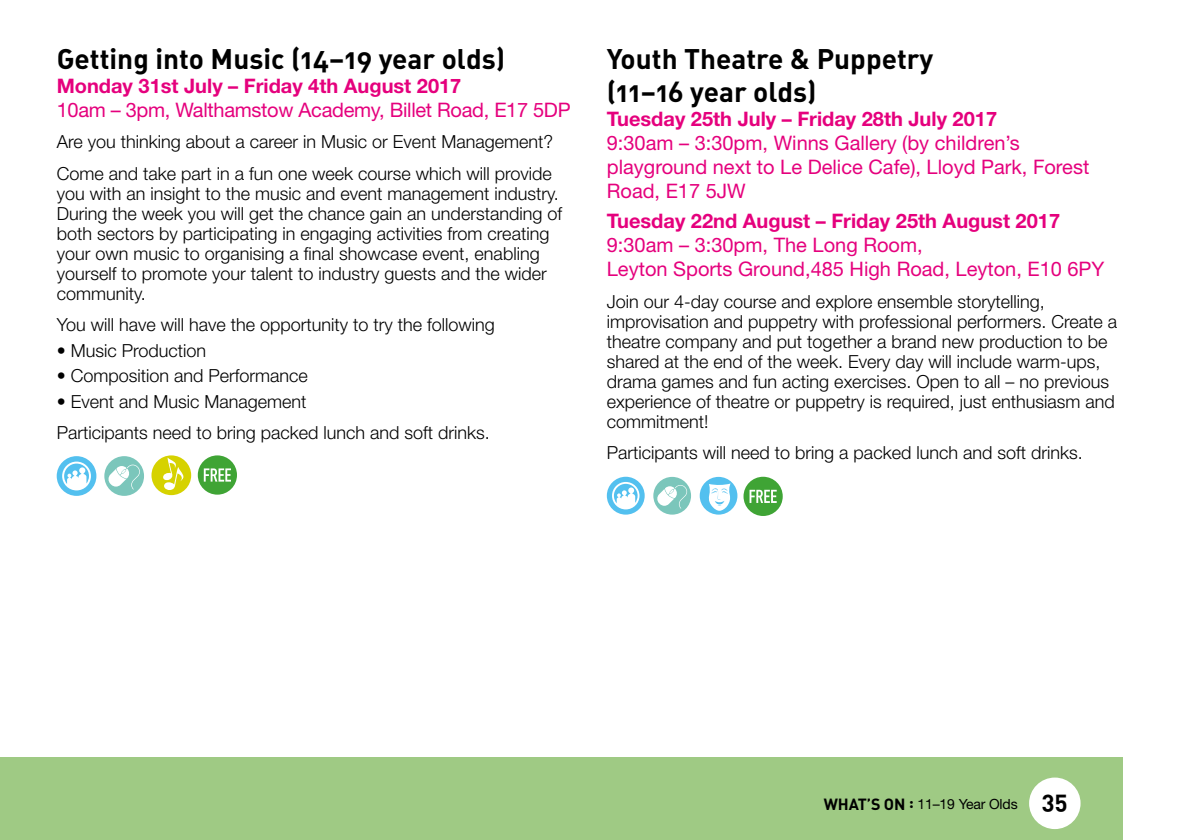
<style>
.page{position:relative;width:1191px;height:840px;background:#fff}
.page>*{position:absolute;margin:0;border:0;box-sizing:border-box;transform-origin:0 0}
.t1{font:28px/33.6px "DIN Bold Alternate";color:#000}
.t2{font:20px/24px "Helvetica Neue LT";color:#e5007d}
.t3{font:700 20px "Helvetica Neue LT";color:#e5007d}
.t4{font:300 18px/20px "Helvetica Neue LT";color:#000}
.t5{font:14px "Helvetica Neue LT";letter-spacing:-.01em;color:#000}
.s1{font-family:"DIN Bold Alternate";font-size:16px}
.s2{font-family:"DIN Bold Alternate";font-size:24px}
</style>
<div class="page">
<div style="left:0;top:757px;width:1123px;height:82px;background:#9fca84"></div>
<div style="left:1029px;top:777px;width:51px;height:51px;background:#fff;border-radius:50%"></div>
<div style="left:198px;top:455px;width:39px;height:39px;background:#3fa435;border-radius:50%"></div>
<svg style="left:204px;top:468px;width:27px;height:13px"></svg>
<div style="left:151px;top:455px;width:40px;height:40px;background:#d6d200;border-radius:50%"></div>
<svg style="left:162px;top:457px;width:25px;height:34px"></svg>
<div style="left:104px;top:456px;width:40px;height:39px;background:#7bc6bb;border-radius:50%"></div>
<svg style="left:108px;top:464px;width:32px;height:25px"></svg>
<div style="left:57px;top:456px;width:39px;height:39px;background:#53c0ef;border-radius:50%"></div>
<svg style="left:62px;top:461px;width:29px;height:29px"></svg>
<div style="left:699px;top:476px;width:38px;height:38px;background:#53c0ef;border-radius:50%"></div>
<svg style="left:708px;top:483px;width:22px;height:27px"></svg>
<div style="left:653px;top:476px;width:38px;height:38px;background:#7bc6bb;border-radius:50%"></div>
<svg style="left:656px;top:484px;width:31px;height:24px"></svg>
<div style="left:607px;top:476px;width:37px;height:38px;background:#53c0ef;border-radius:50%"></div>
<svg style="left:612px;top:481px;width:27px;height:28px"></svg>
<div style="left:743px;top:476px;width:39px;height:39px;background:#3fa435;border-radius:50%"></div>
<svg style="left:749px;top:489px;width:27px;height:13px"></svg>
<h1 class="t1" style="left:57px;top:41px;width:450px">Getting into Music (14–19 year olds)</h1>
<p class="t3" style="left:57px;top:73px;width:406px">Monday 31st July – Friday 4th August 2017</p>
<p class="t2" style="left:57px;top:97px;width:515px">10am – 3pm, Walthamstow Academy, Billet Road, E17 5DP</p>
<p class="t4" style="left:57px;top:126px;width:498px;line-height:31.4px">Are you thinking about a career in Music or Event Management?<br>Come and take part in a fun one week course which will provide</p>
<p class="t4" style="left:57px;top:183px;width:507px">you with an insight to the music and event management industry.<br>During the week you will get the chance gain an understanding of both sectors by participating in engaging activities from creating your own music to organising a final showcase event, enabling yourself to promote your talent to industry guests and the wider community.</p>
<p class="t4" style="left:57px;top:314px;width:440px">You will have will have the opportunity to try the following</p>
<p class="t4" style="left:57px;top:340px;width:151px">• Music Production</p>
<p class="t4" style="left:57px;top:365px;width:253px">• Composition and Performance</p>
<p class="t4" style="left:57px;top:385px;width:435px;line-height:31.4px">• Event and Music Management<br>Participants need to bring packed lunch and soft drinks.</p>
<h1 class="t1" style="left:607px;top:41px;width:328px">Youth Theatre &amp; Puppetry (11–16 year olds)</h1>
<p class="t3" style="left:607px;top:107px;width:392px">Tuesday 25th July – Friday 28th July 2017</p>
<p class="t2" style="left:607px;top:131px;width:484px">9:30am – 3:30pm, Winns Gallery (by children’s playground next to Le Delice Cafe), Lloyd Park, Forest<br>Road, E17 5JW</p>
<p class="t3" style="left:607px;top:208px;width:455px">Tuesday 22nd August – Friday 25th August 2017</p>
<p class="t2" style="left:607px;top:233px;width:499px">9:30am – 3:30pm, The Long Room,<br>Leyton Sports Ground,485 High Road, Leyton, E10 6PY</p>
<p class="t4" style="left:607px;top:290px;width:512px">Join our 4-day course and explore ensemble storytelling, improvisation and puppetry with professional performers. Create a theatre company and put together a brand new production to be shared at the end of the week. Every day will include warm-ups, drama games and fun acting exercises. Open to all – no previous experience of theatre or puppetry is required, just enthusiasm and commitment!</p>
<p class="t4" style="left:607px;top:442px;width:477px">Participants will need to bring a packed lunch and soft drinks.</p>
<p class="t5" style="left:824px;top:795px;width:245px"><span class="s1">WHAT’S ON :</span> 11–19 Year Olds <span class="s2">35</span></p>
</div>
